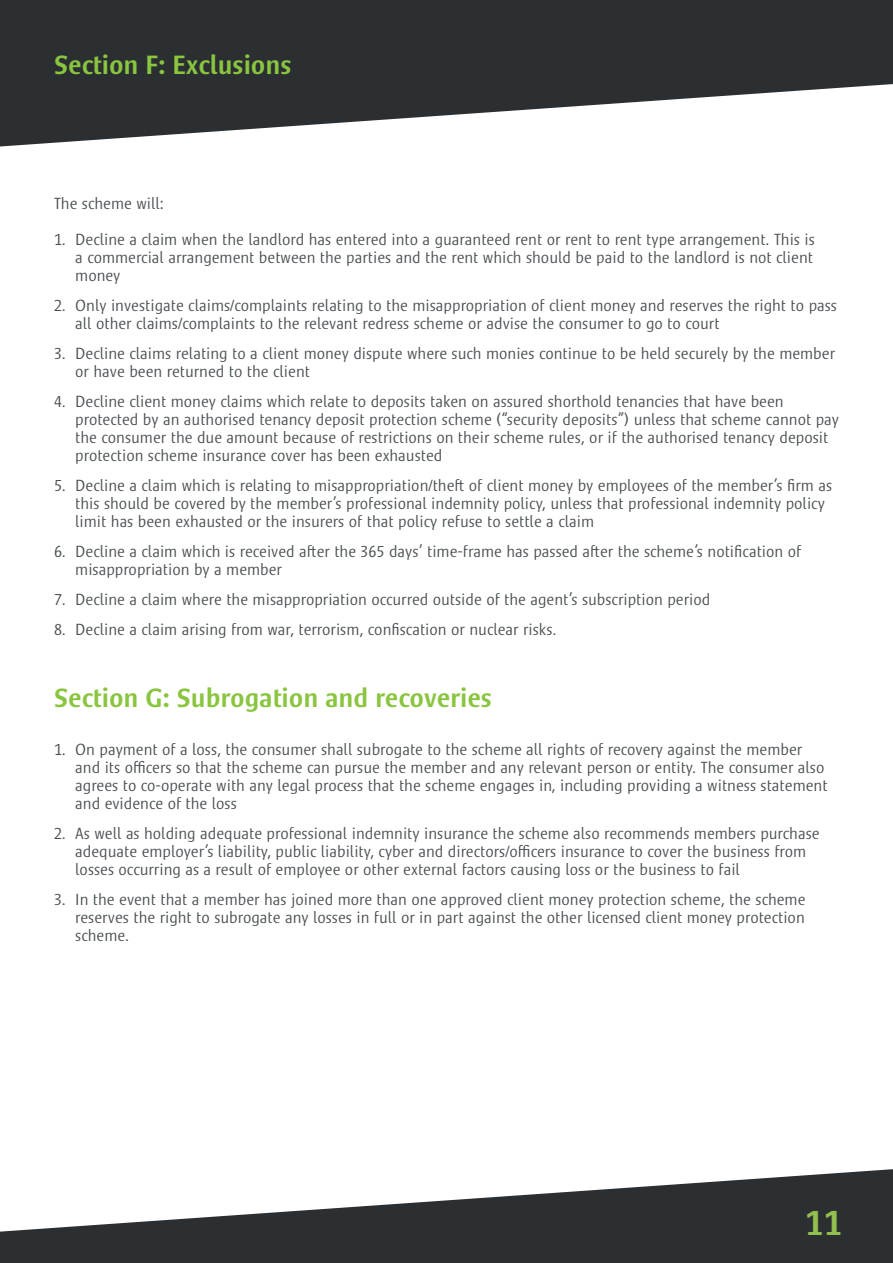
<style>
.page{position:relative;width:893px;height:1263px;background:#fff}
.page>*{position:absolute;margin:0;border:0;box-sizing:border-box;transform-origin:0 0}
.t1{font:500 36px "Satero Sans LT Pro";color:#92bf4e}
.t2{font:500 27px "Satero Sans LT Pro";color:#89c53f}
.t3{font:300 16.5px/18px "Satero Sans LT Pro";color:#484f52}
</style>
<div class="page">
<svg style="left:0;top:1169px;width:893px;height:94px;fill:#2b2f32"></svg>
<svg style="left:0;top:0;width:893px;height:146px;fill:#2b2f32"></svg>
<p class="t2" style="left:54px;top:49px;width:239px">Section F: Exclusions</p>
<p class="t3" style="left:54px;top:194px;width:111px">The scheme will:</p>
<p class="t3" style="left:75px;top:230px;width:741px;text-align:justify;text-indent:-21px">1. Decline a claim when the landlord has entered into a guaranteed rent or rent to rent type arrangement. This is a commercial arrangement between the parties and the rent which should be paid to the landlord is not client money</p>
<p class="t3" style="left:75px;top:296px;width:763px;text-indent:-21px">2. Only investigate claims/complaints relating to the misappropriation of client money and reserves the right to pass all other claims/complaints to the relevant redress scheme or advise the consumer to go to court</p>
<p class="t3" style="left:75px;top:344px;width:761px;text-indent:-21px">3. Decline claims relating to a client money dispute where such monies continue to be held securely by the member or have been returned to the client</p>
<p class="t3" style="left:75px;top:392px;width:765px;text-indent:-21px">4. Decline client money claims which relate to deposits taken on assured shorthold tenancies that have been protected by an authorised tenancy deposit protection scheme (“security deposits”) unless that scheme cannot pay the consumer the due amount because of restrictions on their scheme rules, or if the authorised tenancy deposit protection scheme insurance cover has been exhausted</p>
<p class="t3" style="left:75px;top:476px;width:758px;text-indent:-21px">5. Decline a claim which is relating to misappropriation/theft of client money by employees of the member’s firm as this should be covered by the member’s professional indemnity policy, unless that professional indemnity policy limit has been exhausted or the insurers of that policy refuse to settle a claim</p>
<p class="t3" style="left:75px;top:542px;width:727px;text-indent:-21px">6. Decline a claim which is received after the 365 days’ time-frame has passed after the scheme’s notification of misappropriation by a member</p>
<p class="t3" style="left:54px;top:590px;width:658px">7. Decline a claim where the misappropriation occurred outside of the agent’s subscription period</p>
<p class="t3" style="left:54px;top:620px;width:504px">8. Decline a claim arising from war, terrorism, confiscation or nuclear risks.</p>
<p class="t2" style="left:54px;top:682px;width:440px">Section G: Subrogation and recoveries</p>
<p class="t3" style="left:75px;top:740px;width:754px;text-indent:-21px">1. On payment of a loss, the consumer shall subrogate to the scheme all rights of recovery against the member and its officers so that the scheme can pursue the member and any relevant person or entity. The consumer also agrees to co-operate with any legal process that the scheme engages in, including providing a witness statement and evidence of the loss</p>
<p class="t3" style="left:75px;top:824px;width:746px;text-indent:-21px">2. As well as holding adequate professional indemnity insurance the scheme also recommends members purchase adequate employer’s liability, public liability, cyber and directors/officers insurance to cover the business from losses occurring as a result of employee or other external factors causing loss or the business to fail</p>
<p class="t3" style="left:75px;top:890px;width:732px;text-align:justify;text-indent:-21px">3. In the event that a member has joined more than one approved client money protection scheme, the scheme reserves the right to subrogate any losses in full or in part against the other licensed client money protection scheme.</p>
<p class="t1" style="left:805px;top:1202px;width:39px">11</p>
</div>
